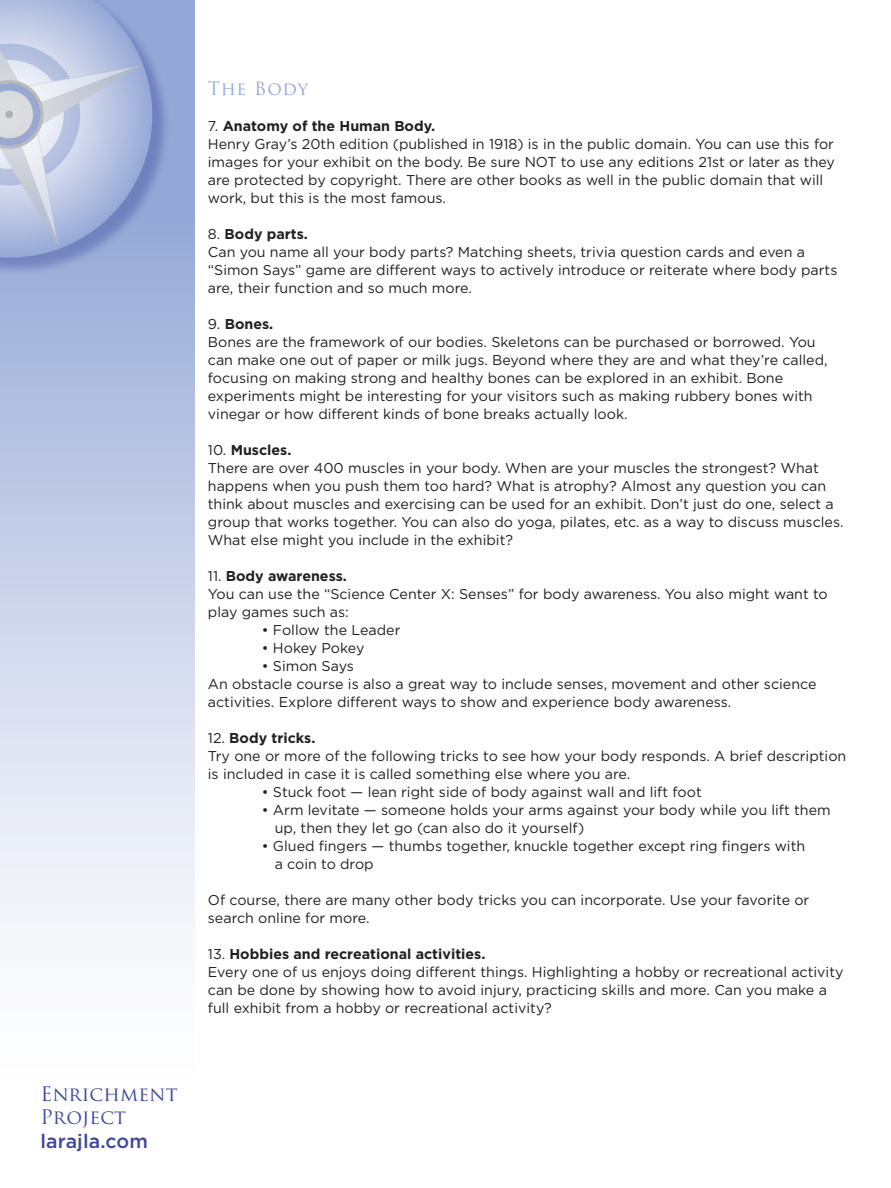
<style>
.page{position:relative;width:891px;height:1188px;background:#fff}
.page>*{position:absolute;margin:0;border:0;box-sizing:border-box;transform-origin:0 0}
.t1{font:19.5px/23.4px "Trajan Pro";letter-spacing:.01em;color:#3c469d}
.t2{font:500 19.5px "Gotham";letter-spacing:.01em;color:#3c469d}
.t3{font:18px "Trajan Pro";letter-spacing:.03em;color:#93a8d6}
.t4{font:14.25px/18px "Gotham";color:#231f20}
.t5{font:700 14.25px "Gotham";color:#231f20}
.s1{font-weight:400}
</style>
<div class="page">
<div style="left:0;top:212px;width:195px;height:890px;background:linear-gradient(to bottom,#9aacd8,#fff)"></div>
<div style="left:0;top:0;width:195px;height:216px;background:#93a8d6"></div>
<div style="left:0;top:0;width:171px;height:276px;background:#3c469d;opacity:.4"></div>
<svg style="left:0;top:0;width:152px;height:258px"></svg>
<h1 class="t1" style="left:40px;top:1082px;width:139px">Enrichment<br>Project</h1>
<h1 class="t2" style="left:40px;top:1128px;width:109px">larajla.com</h1>
<p class="t3" style="left:208px;top:77px;width:102px">The Body</p>
<p class="t5" style="left:208px;top:116px;width:229px"><span class="s1">7.</span> Anatomy of the Human Body.</p>
<p class="t4" style="left:208px;top:134px;width:629px">Henry Gray’s 20th edition (published in 1918) is in the public domain. You can use this for images for your exhibit on the body. Be sure NOT to use any editions 21st or later as they are protected by copyright. There are other books as well in the public domain that will work, but this is the most famous.</p>
<p class="t5" style="left:208px;top:224px;width:102px"><span class="s1">8.</span> Body parts.</p>
<p class="t4" style="left:208px;top:242px;width:631px">Can you name all your body parts? Matching sheets, trivia question cards and even a “Simon Says” game are different ways to actively introduce or reiterate where body parts are, their function and so much more.</p>
<p class="t5" style="left:208px;top:314px;width:67px"><span class="s1">9.</span> Bones.</p>
<p class="t4" style="left:208px;top:332px;width:621px">Bones are the framework of our bodies. Skeletons can be purchased or borrowed. You can make one out of paper or milk jugs. Beyond where they are and what they’re called, focusing on making strong and healthy bones can be explored in an exhibit. Bone experiments might be interesting for your visitors such as making rubbery bones with vinegar or how different kinds of bone breaks actually look.</p>
<p class="t5" style="left:208px;top:440px;width:85px"><span class="s1">10.</span> Muscles.</p>
<p class="t4" style="left:208px;top:458px;width:637px">There are over 400 muscles in your body. When are your muscles the strongest? What happens when you push them too hard? What is atrophy? Almost any question you can think about muscles and exercising can be used for an exhibit. Don’t just do one, select a group that works together. You can also do yoga, pilates, etc. as a way to discuss muscles.<br>What else might you include in the exhibit?</p>
<p class="t5" style="left:208px;top:566px;width:141px"><span class="s1">11.</span> Body awareness.</p>
<p class="t4" style="left:208px;top:584px;width:621px">You can use the “Science Center X: Senses” for body awareness. You also might want to play games such as:</p>
<p class="t4" style="left:262px;top:620px;width:140px">• Follow the Leader</p>
<p class="t4" style="left:262px;top:638px;width:104px">• Hokey Pokey</p>
<p class="t4" style="left:262px;top:656px;width:94px">• Simon Says</p>
<p class="t4" style="left:208px;top:674px;width:610px">An obstacle course is also a great way to include senses, movement and other science activities. Explore different ways to show and experience body awareness.</p>
<p class="t5" style="left:208px;top:728px;width:109px"><span class="s1">12.</span> Body tricks.</p>
<p class="t4" style="left:208px;top:746px;width:640px">Try one or more of the following tricks to see how your body responds. A brief description is included in case it is called something else where you are.</p>
<p class="t4" style="left:262px;top:782px;width:441px">• Stuck foot — lean right side of body against wall and lift foot</p>
<p class="t4" style="left:275px;top:800px;width:557px;text-indent:-13px">• Arm levitate — someone holds your arms against your body while you lift them up, then they let go (can also do it yourself)</p>
<p class="t4" style="left:275px;top:836px;width:532px;text-indent:-13px">• Glued fingers — thumbs together, knuckle together except ring fingers with a coin to drop</p>
<p class="t4" style="left:208px;top:890px;width:603px">Of course, there are many other body tricks you can incorporate. Use your favorite or search online for more.</p>
<p class="t5" style="left:208px;top:944px;width:279px"><span class="s1">13.</span> Hobbies and recreational activities.</p>
<p class="t4" style="left:208px;top:962px;width:637px">Every one of us enjoys doing different things. Highlighting a hobby or recreational activity can be done by showing how to avoid injury, practicing skills and more. Can you make a full exhibit from a hobby or recreational activity?</p>
</div>
